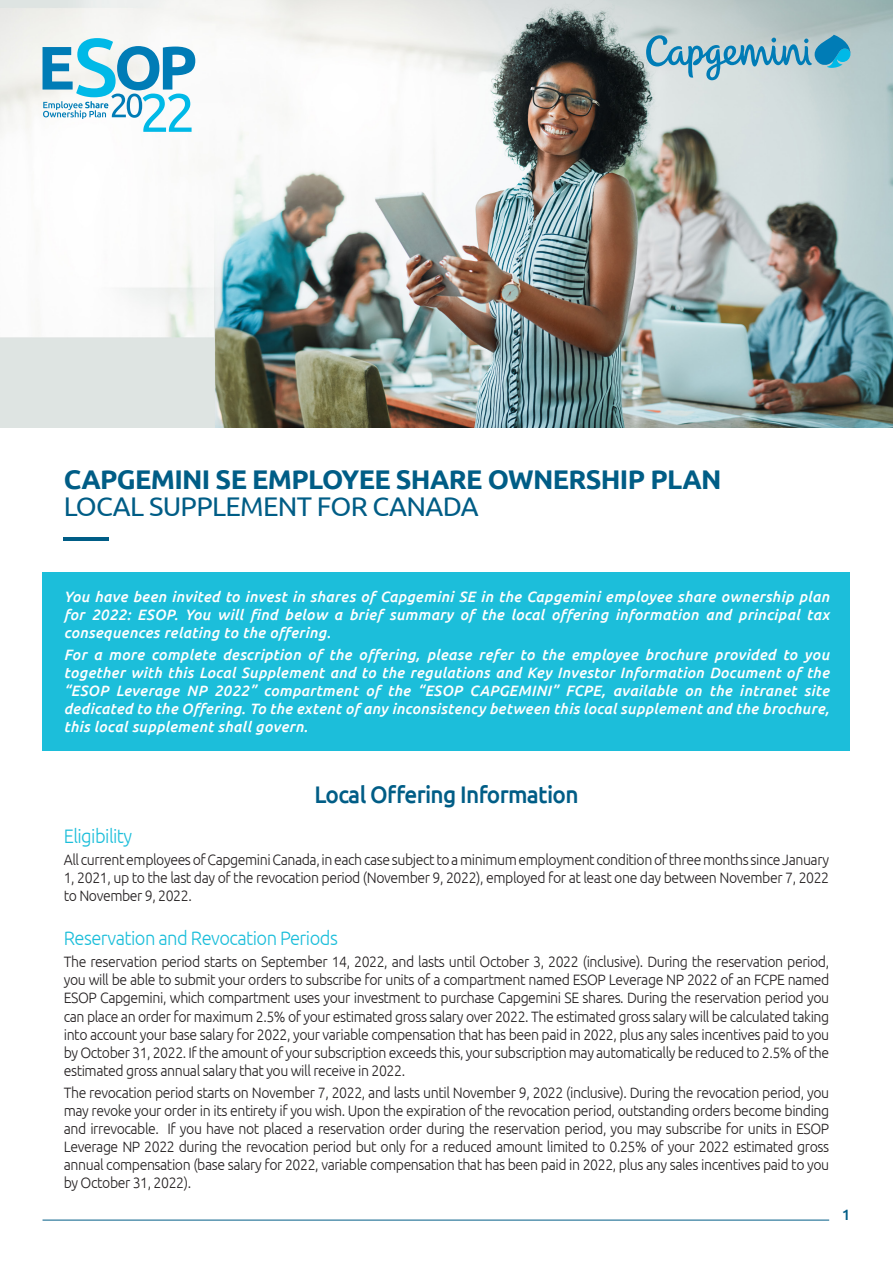
<style>
.page{position:relative;width:893px;height:1263px;background:#fff}
.page>*{position:absolute;margin:0;border:0;box-sizing:border-box;transform-origin:0 0}
.t1{font:700 27px "Ubuntu";letter-spacing:-.025em;color:#005d86}
.t2{font:27px "Ubuntu";letter-spacing:-.025em;color:#005d86}
.t3{font:500 24px "Ubuntu";letter-spacing:-.03em;color:#005d86;scale:.94 1}
.INTER_cyan{font:300 19.5px "Ubuntu";letter-spacing:-.03em;color:#1cbeda;scale:.94 1}
.TEXTE{font:300 15px/18px "Ubuntu";letter-spacing:-.03em;color:#231f20;text-align:justify;scale:.94 1}
.t4{font:italic 500 15px/18px "Ubuntu";letter-spacing:.02em;color:#fff;text-align:justify}
.t5{font:500 15px "Ubuntu";color:#005d86}
</style>
<div class="page">
<div style="left:43px;top:572px;width:807px;height:178px;background:#1cbeda"></div>
<hr style="left:64px;top:537px;width:45px;height:3px;background:#005d86">
<img style="left:0;top:0;width:893px;height:427px">
<svg style="left:646px;top:35px;width:204px;height:45px;background:#92bece"></svg>
<svg style="left:43px;top:38px;width:152px;height:94px"></svg>
<hr style="left:43px;top:1220px;width:786px;height:1px;background:#005d86">
<p class="t1" style="left:64px;top:463px;width:659px">CAPGEMINI SE EMPLOYEE SHARE OWNERSHIP PLAN</p>
<p class="t2" style="left:64px;top:490px;width:416px">LOCAL SUPPLEMENT FOR CANADA</p>
<p class="t4" style="left:64px;top:587px;width:767px">You have been invited to invest in shares of Capgemini SE in the Capgemini employee share ownership plan for 2022: ESOP. You will find below a brief summary of the local offering information and principal tax consequences relating to the offering.</p>
<p class="t4" style="left:64px;top:645px;width:767px">For a more complete description of the offering, please refer to the employee brochure provided to you together with this Local Supplement and to the regulations and Key Investor Information Document of the “ESOP Leverage NP 2022” compartment of the “ESOP CAPGEMINI” FCPE, available on the intranet site dedicated to the Offering. To the extent of any inconsistency between this local supplement and the brochure, this local supplement shall govern.</p>
<p class="t3" style="left:314px;top:779px;width:283px">Local Offering Information</p>
<p class="INTER_cyan" style="left:64px;top:824px;width:74px">Eligibility</p>
<p class="TEXTE" style="left:64px;top:850px;width:816px">All current employees of Capgemini Canada, in each case subject to a minimum employment condition of three months since January 1, 2021, up to the last day of the revocation period (November 9, 2022), employed for at least one day between November 7, 2022 to November 9, 2022.</p>
<p class="INTER_cyan" style="left:64px;top:926px;width:293px">Reservation and Revocation Periods</p>
<p class="TEXTE" style="left:64px;top:953px;width:816px">The reservation period starts on September 14, 2022, and lasts until October 3, 2022 (inclusive). During the reservation period, you will be able to submit your orders to subscribe for units of a compartment named ESOP Leverage NP 2022 of an FCPE named ESOP Capgemini, which compartment uses your investment to purchase Capgemini SE shares. During the reservation period you can place an order for maximum 2.5% of your estimated gross salary over 2022. The estimated gross salary will be calculated taking into account your base salary for 2022, your variable compensation that has been paid in 2022, plus any sales incentives paid to you by October 31, 2022. If the amount of your subscription exceeds this, your subscription may automatically be reduced to 2.5% of the estimated gross annual salary that you will receive in 2022.</p>
<p class="TEXTE" style="left:64px;top:1083px;width:816px">The revocation period starts on November 7, 2022, and lasts until November 9, 2022 (inclusive). During the revocation period, you may revoke your order in its entirety if you wish. Upon the expiration of the revocation period, outstanding orders become binding and irrevocable. If you have not placed a reservation order during the reservation period, you may subscribe for units in ESOP Leverage NP 2022 during the revocation period but only for a reduced amount limited to 0.25% of your 2022 estimated gross annual compensation (base salary for 2022, variable compensation that has been paid in 2022, plus any sales incentives paid to you by October 31, 2022).</p>
<p class="t5" style="left:842px;top:1205px;width:10px">1</p>
</div>
